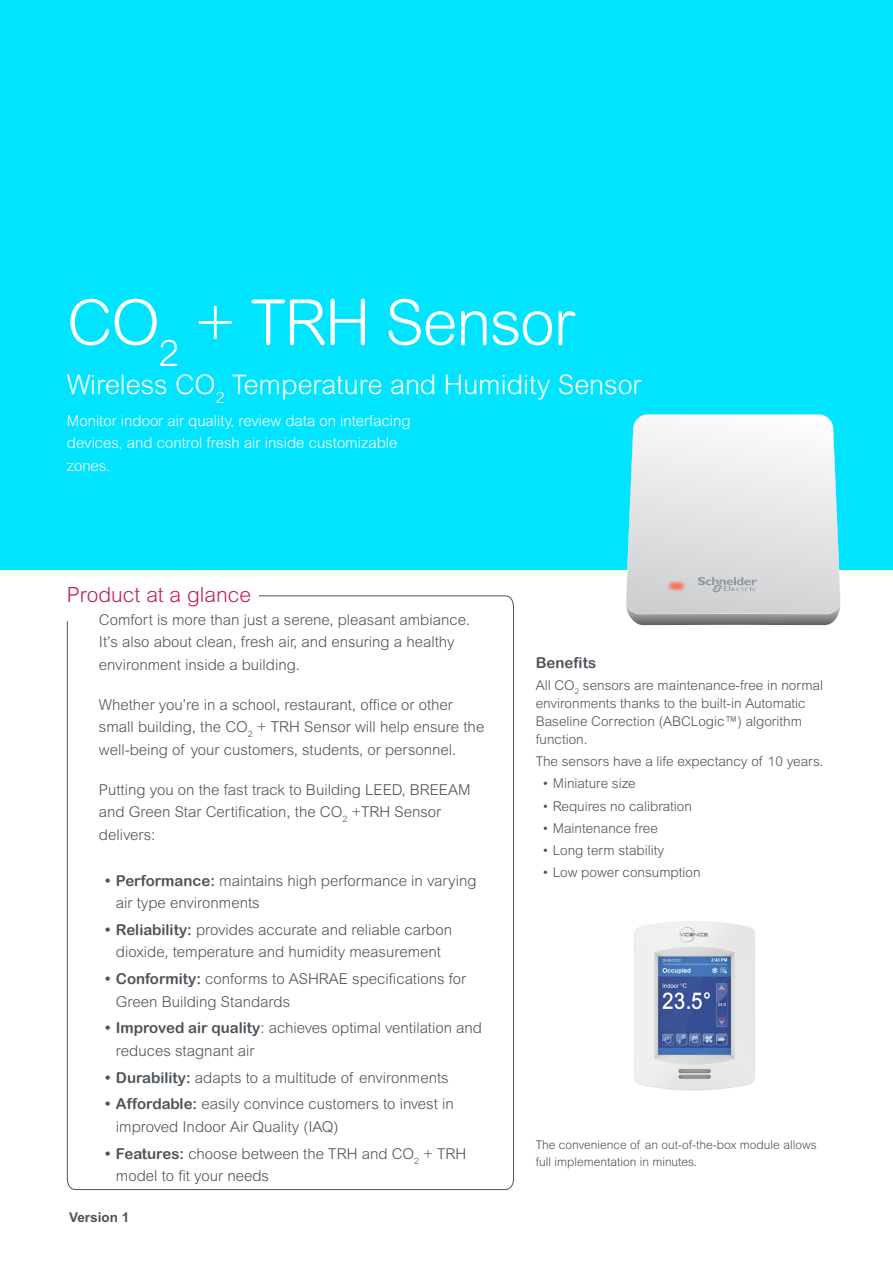
<style>
.page{position:relative;width:893px;height:1263px;background:#fff}
.page>*{position:absolute;margin:0;border:0;box-sizing:border-box;transform-origin:0 0}
.Title_Style_01{font:300 63px "Arial Rounded MT Std";letter-spacing:-.02em;color:#fff}
.Subhead_Style_01{font:300 27px "Arial Rounded MT Std";color:#fff}
.Product_at_a_glance{font:300 21px "Arial MT Std";color:#bf2454}
.Box_Style{font:300 15px/22.5px "Arial MT Std";color:#4d545a}
.Cover_Intro_Text_Sty{font:300 15px/22.5px "Arial Rounded MT Std";color:#fff}
.Subhead_Style_03{font:15px "Arial Rounded MT Bold";color:#4d545a}
.Body_Copy_Style{font:300 13.5px/18px "Arial MT Std";color:#4d545a}
.Body_Copy_Style-2{font:700 13.5px "Arial MT Std";color:#4d545a}
.Image_Caption{font:300 12px/16.5px "Arial MT Std";color:#4d545a}
.s1{font-family:"Arial Rounded MT Bold";font-weight:400}
</style>
<div class="page">
<div style="left:0;top:0;width:893px;height:569px;background:#00e4ff"></div>
<svg style="left:67px;top:595px;width:447px;height:595px"></svg>
<svg style="left:628px;top:414px;width:212px;height:211px;background:#dde5e7"></svg>
<img style="left:617px;top:540px;width:119px;height:86px">
<img style="left:634px;top:921px;width:121px;height:170px">
<p class="Title_Style_01" style="left:67px;top:286px;width:509px">CO<sub>2</sub> + TRH Sensor</p>
<p class="Subhead_Style_01" style="left:67px;top:369px;width:576px">Wireless CO<sub>2</sub> Temperature and Humidity Sensor</p>
<p class="Cover_Intro_Text_Sty" style="left:67px;top:409px;width:345px">Monitor indoor air quality, review data on interfacing devices, and control fresh air inside customizable zones.</p>
<p class="Product_at_a_glance" style="left:67px;top:583px;width:186px">Product at a glance</p>
<p class="Box_Style" style="left:99px;top:608px;width:372px">Comfort is more than just a serene, pleasant ambiance.<br>It’s also about clean, fresh air, and ensuring a healthy environment inside a building.</p>
<p class="Box_Style" style="left:99px;top:693px;width:387px">Whether you’re in a school, restaurant, office or other small building, the CO<sub>2</sub> + TRH Sensor will help ensure the well-being of your customers, students, or personnel.</p>
<p class="Box_Style" style="left:99px;top:778px;width:373px">Putting you on the fast track to Building LEED, BREEAM and Green Star Certification, the CO<sub>2</sub> +TRH Sensor delivers:</p>
<p class="Box_Style" style="left:116px;top:869px;width:362px;text-indent:-11px"><span class="s1">• Performance:</span> maintains high performance in varying air type environments</p>
<p class="Box_Style" style="left:105px;top:918px;width:348px;text-align:center"><span class="s1">• Reliability:</span> provides accurate and reliable carbon dioxide, temperature and humidity measurement</p>
<p class="Box_Style" style="left:116px;top:968px;width:352px;text-indent:-11px"><span class="s1">• Conformity:</span> conforms to ASHRAE specifications for<br>Green Building Standards</p>
<p class="Box_Style" style="left:116px;top:1017px;width:368px;text-indent:-11px"><span class="s1">• Improved air quality</span>: achieves optimal ventilation and reduces stagnant air</p>
<p class="Box_Style" style="left:105px;top:1066px;width:345px"><span class="s1">• Durability:</span> adapts to a multitude of environments</p>
<p class="Box_Style" style="left:116px;top:1093px;width:339px;text-indent:-11px"><span class="s1">• Affordable:</span> easily convince customers to invest in improved Indoor Air Quality (IAQ)</p>
<p class="Box_Style" style="left:116px;top:1142px;width:352px;text-indent:-11px"><span class="s1">• Features:</span> choose between the TRH and CO<sub>2</sub> + TRH model to fit your needs</p>
<p class="Body_Copy_Style-2" style="left:69px;top:1210px;width:62px">Version 1</p>
<p class="Subhead_Style_03" style="left:536px;top:653px;width:62px">Benefits</p>
<p class="Body_Copy_Style" style="left:536px;top:676px;width:289px">All CO<sub>2</sub> sensors are maintenance-free in normal environments thanks to the built-in Automatic Baseline Correction (ABCLogic™) algorithm function.</p>
<p class="Body_Copy_Style" style="left:536px;top:752px;width:289px">The sensors have a life expectancy of 10 years.</p>
<p class="Body_Copy_Style" style="left:542px;top:775px;width:95px">• Miniature size</p>
<p class="Body_Copy_Style" style="left:542px;top:797px;width:151px">• Requires no calibration</p>
<p class="Body_Copy_Style" style="left:542px;top:819px;width:117px">• Maintenance free</p>
<p class="Body_Copy_Style" style="left:542px;top:841px;width:124px">• Long term stability</p>
<p class="Body_Copy_Style" style="left:542px;top:864px;width:160px">• Low power consumption</p>
<p class="Image_Caption" style="left:536px;top:1137px;width:282px">The convenience of an out-of-the-box module allows full implementation in minutes.</p>
</div>
